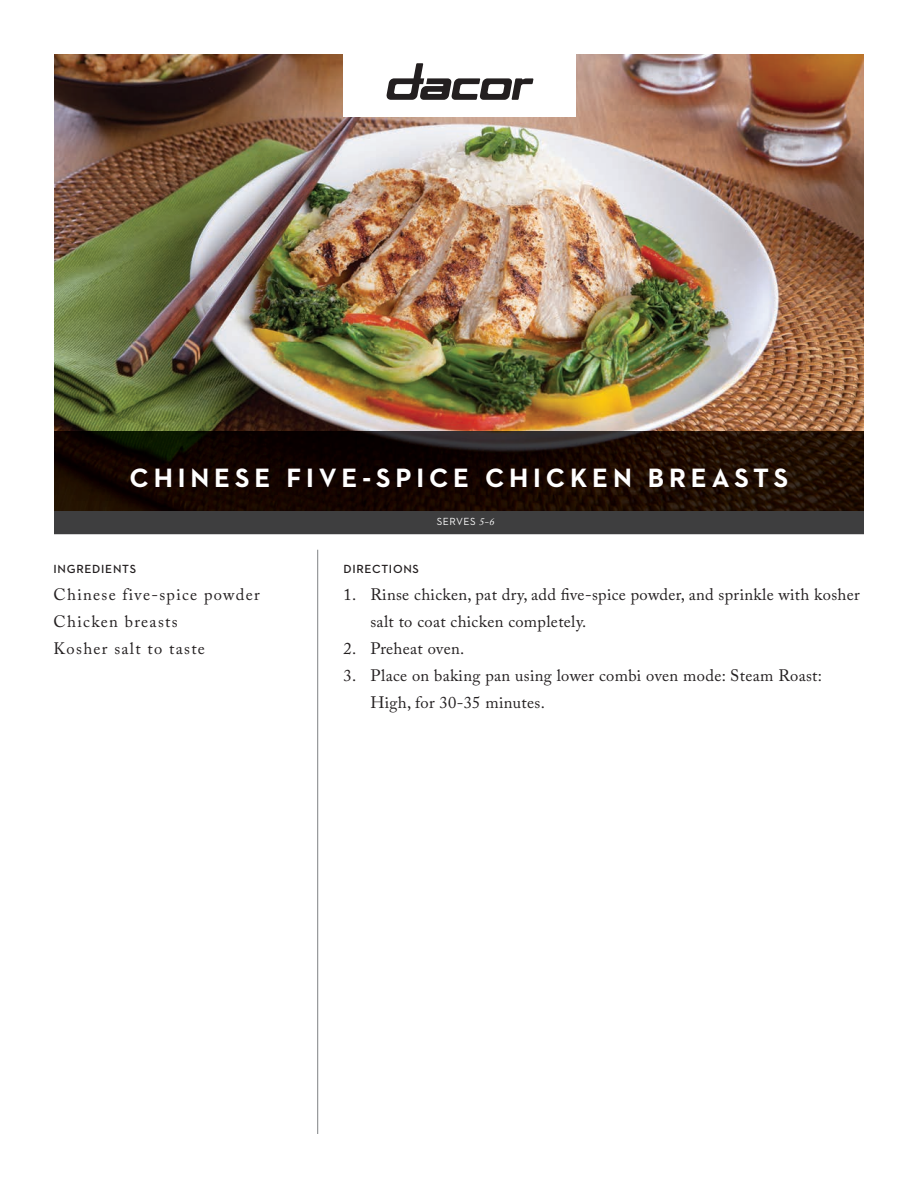
<style>
.page{position:relative;width:918px;height:1188px;background:#fff}
.page>*{position:absolute;margin:0;border:0;box-sizing:border-box;transform-origin:0 0}
.t1{font:700 27px "Neutraface 2 Text";letter-spacing:.18em;color:#fff}
.t2{font:16.5px/27px "Adobe Caslon Pro";letter-spacing:.02em;color:#231f20}
.t3{font:16.5px/27px "Adobe Caslon Pro";letter-spacing:.08em;color:#231f20}
.t4{font:600 12px "Neutraface 2 Text";letter-spacing:.06em;color:#231f20}
.t5{font:10.5px "Neutraface 2 Text";letter-spacing:.05em;color:#fff}
.s1{font-family:"Adobe Caslon Pro";font-style:italic}
</style>
<div class="page">
<hr style="left:317px;top:550px;width:1px;height:584px;background:#808285">
<img style="left:54px;top:54px;width:810px;height:378px">
<div style="left:54px;top:510px;width:810px;height:24px;background:#3e3e3f"></div>
<img style="left:54px;top:432px;width:810px;height:78px">
<div style="left:343px;top:54px;width:233px;height:63px;background:#fff"></div>
<svg style="left:386px;top:63px;width:147px;height:37px"></svg>
<h1 class="t1" style="left:130px;top:460px;width:660px">CHINESE FIVE-SPICE CHICKEN BREASTS</h1>
<p class="t5" style="left:437px;top:515px;width:59px">SERVES <span class="s1">5-6</span></p>
<p class="t4" style="left:54px;top:561px;width:84px">INGREDIENTS</p>
<p class="t3" style="left:54px;top:581px;width:208px">Chinese five-spice powder<br>Chicken breasts<br>Kosher salt to taste</p>
<p class="t4" style="left:343px;top:562px;width:77px">DIRECTIONS</p>
<p class="t2" style="left:370px;top:581px;width:491px;text-indent:-27px">1. Rinse chicken, pat dry, add ve-spice powder, and sprinkle with kosher salt to coat chicken completely.</p>
<p class="t2" style="left:343px;top:635px;width:122px">2. Preheat oven.</p>
<p class="t2" style="left:370px;top:662px;width:453px;text-indent:-27px">3. Place on baking pan using lower combi oven mode: Steam Roast:<br>High, for 30-35 minutes.</p>
</div>
